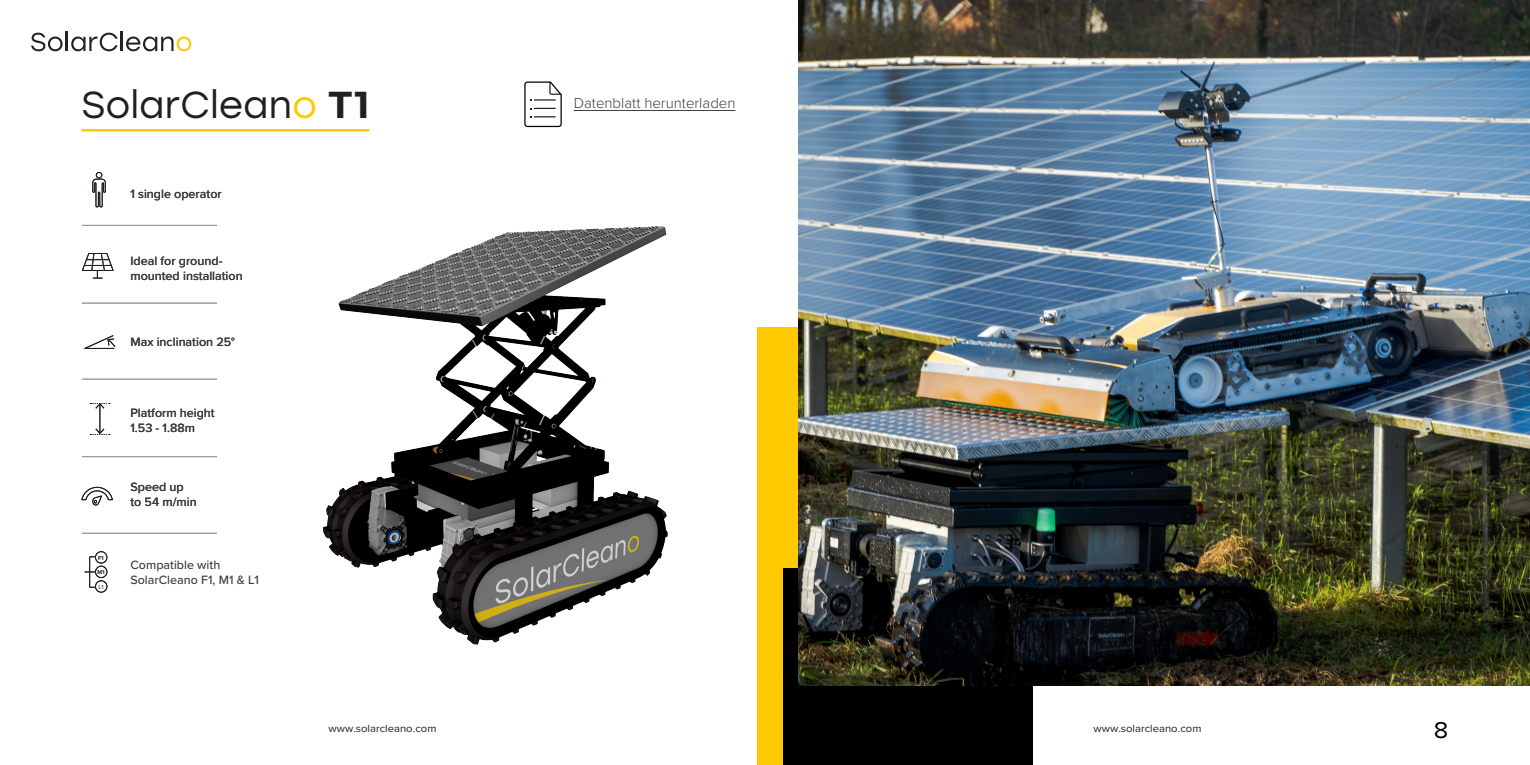
<style>
.page{position:relative;width:1530px;height:765px;background:#fff}
.page>*{position:absolute;margin:0;border:0;box-sizing:border-box;transform-origin:0 0}
.t1{font:37.5px "Stolzl";color:#231f20}
.t2{font:23.75px "Proxima Nova";color:#000;scale:1.05 1}
.t3{font:300 15px "Proxima Nova";color:#3e3e3f}
.t4{font:500 12.5px/15px "Proxima Nova";color:#3e3e3f}
.t5{font:10.75px "Proxima Nova";color:#231f20;scale:1.05 1}
.t6{font:500 6px "Proxima Nova";color:#3e3e3f}
.s1{color:#ffc900}
.s2{font-family:"Montserrat";font-weight:700}
</style>
<div class="page">
<div style="left:757px;top:327px;width:249px;height:438px;background:#ffc900"></div>
<div style="left:784px;top:569px;width:249px;height:196px;background:#000"></div>
<img style="left:799px;top:0;width:731px;height:685px">
<img style="left:323px;top:226px;width:345px;height:419px">
<hr style="left:574px;top:110px;width:162px;height:1px;background:#3e3e3f">
<svg style="left:524px;top:81px;width:38px;height:47px"></svg>
<svg style="left:31px;top:33px;width:32px;height:18px"></svg>
<hr style="left:66px;top:31px;width:2px;height:20px;background:#222">
<svg style="left:71px;top:33px;width:47px;height:18px"></svg>
<hr style="left:121px;top:31px;width:2px;height:20px;background:#222">
<svg style="left:126px;top:37px;width:65px;height:14px"></svg>
<hr style="left:81px;top:129px;width:288px;height:3px;background:#ffc900">
<hr style="left:82px;top:379px;width:135px;height:1px;background:#999">
<hr style="left:82px;top:225px;width:135px;height:1px;background:#999">
<hr style="left:82px;top:303px;width:135px;height:1px;background:#999">
<hr style="left:82px;top:533px;width:135px;height:1px;background:#999">
<hr style="left:82px;top:456px;width:135px;height:1px;background:#999">
<svg style="left:92px;top:172px;width:14px;height:36px"></svg>
<svg style="left:81px;top:487px;width:32px;height:19px"></svg>
<svg style="left:90px;top:403px;width:20px;height:32px"></svg>
<svg style="left:84px;top:335px;width:32px;height:14px"></svg>
<div style="left:95px;top:551px;width:12px;height:12px;border:1px solid #231f20;border-radius:50%"></div>
<div style="left:95px;top:566px;width:12px;height:12px;border:1px solid #231f20;border-radius:50%"></div>
<div style="left:95px;top:580px;width:12px;height:13px;border:1px solid #231f20;border-radius:50%"></div>
<svg style="left:85px;top:556px;width:11px;height:32px"></svg>
<svg style="left:82px;top:253px;width:32px;height:26px"></svg>
<h1 class="t1" style="left:81px;top:79px;width:289px">SolarClean<span class="s1">o</span> <span class="s2">T1</span></h1>
<p class="t3" style="left:574px;top:92px;width:163px">Datenblatt herunterladen</p>
<p class="t4" style="left:130px;top:186px;width:93px">1 single operator</p>
<p class="t4" style="left:130px;top:253px;width:114px">Ideal for ground&shy;mounted installation</p>
<p class="t4" style="left:130px;top:333px;width:106px">Max inclination 25°</p>
<p class="t4" style="left:130px;top:405px;width:86px">Platform height<br>1.53 - 1.88m</p>
<p class="t6" style="left:98px;top:553px;width:7px">F1</p>
<p class="t6" style="left:97px;top:568px;width:9px">M1</p>
<p class="t6" style="left:98px;top:582px;width:7px">L1</p>
<p class="t4" style="left:130px;top:479px;width:68px">Speed up to 54 m/min</p>
<p class="t4" style="left:130px;top:556px;width:130px">Compatible with<br>SolarCleano F1, M1 &amp; L1</p>
<p class="t5" style="left:329px;top:721px;width:104px">www.solarcleano.com</p>
<p class="t5" style="left:1094px;top:721px;width:104px">www.solarcleano.com</p>
<h2 class="t2" style="left:1434px;top:712px;width:15px">8</h2>
</div>
